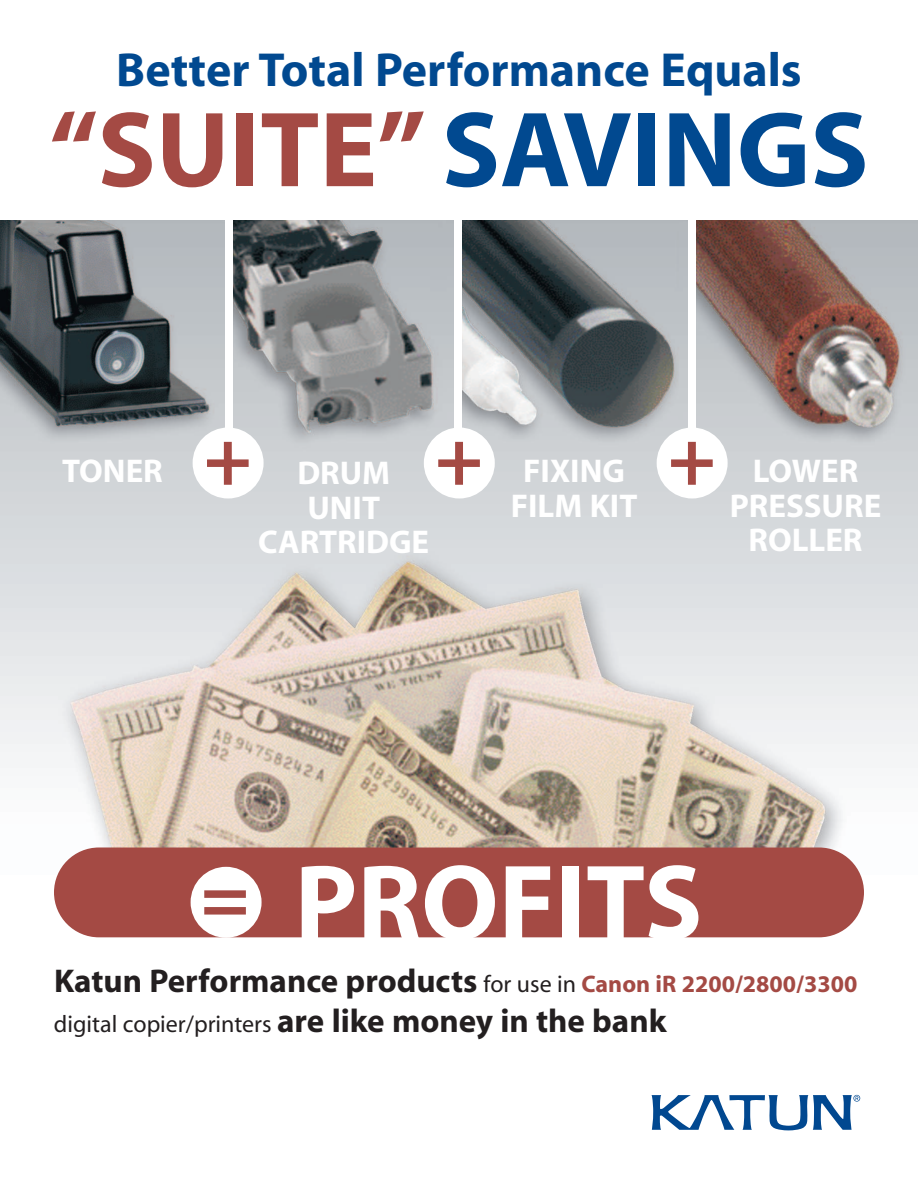
<style>
.page{position:relative;width:918px;height:1188px;background:#fff}
.page>*{position:absolute;margin:0;border:0;box-sizing:border-box;transform-origin:0 0}
.t1{font:700 108px "Myriad";color:#a44a44}
.t2{font:700 108px "Myriad";color:#fff}
.t3{font:700 80.7px "Myriad";color:#a44a44}
.t4{font:700 48px "Myriad";color:#014990}
.t5{font:700 33px/34.5px "Myriad";color:#fff;text-align:center}
.t6{font:700 33px "Myriad";color:#231f20}
.t7{font:24px "Myriad";color:#231f20}
.s1{color:#014990}
.s2{font-size:80.7px;color:#a44a44}
.s3{font-weight:400;font-size:24px}
.s4{font-size:24px;color:#a44a44}
.s5{font-weight:700;font-size:33px}
</style>
<div class="page">
<img style="left:0;top:221px;width:918px;height:652px">
<svg style="left:652px;top:1095px;width:208px;height:35px"></svg>
<div style="left:193px;top:428px;width:71px;height:70px;background:#fff;border-radius:50%"></div>
<div style="left:54px;top:848px;width:810px;height:89px;background:#a44a44;border-radius:45px"></div>
<div style="left:191px;top:867px;width:71px;height:71px;background:#fff;border-radius:50%"></div>
<div style="left:657px;top:428px;width:71px;height:70px;background:#fff;border-radius:50%"></div>
<div style="left:424px;top:428px;width:71px;height:70px;background:#fff;border-radius:50%"></div>
<div style="left:225px;top:220px;width:8px;height:212px;background:#fff"></div>
<div style="left:455px;top:220px;width:7px;height:212px;background:#fff"></div>
<div style="left:688px;top:220px;width:8px;height:212px;background:#fff"></div>
<h3 class="t4" style="left:116px;top:52px;width:687px">Better Total Performance Equals</h3>
<h1 class="t1" style="left:49px;top:109px;width:821px">“SUITE” <span class="s1">SAVINGS</span></h1>
<p class="t5" style="left:62px;top:457px;width:102px">TONER</p>
<h2 class="t3" style="left:204px;top:427px;width:50px">+</h2>
<p class="t5" style="left:258px;top:458px;width:173px">DRUM<br>UNIT<br>CARTRIDGE</p>
<h2 class="t3" style="left:435px;top:427px;width:50px">+</h2>
<p class="t5" style="left:511px;top:457px;width:128px">FIXING<br>FILM KIT</p>
<h2 class="t3" style="left:668px;top:427px;width:50px">+</h2>
<p class="t5" style="left:730px;top:457px;width:153px">LOWER<br>PRESSURE<br>ROLLER</p>
<h1 class="t2" style="left:201px;top:862px;width:503px"><span class="s2">=</span> PROFITS</h1>
<p class="t6" style="left:54px;top:969px;width:805px">Katun Performance products <span class="s3">for use in</span> <span class="s4">Canon iR 2200/2800/3300</span></p>
<p class="t7" style="left:54px;top:1015px;width:614px">digital copier/printers <span class="s5">are like money in the bank</span></p>
</div>
